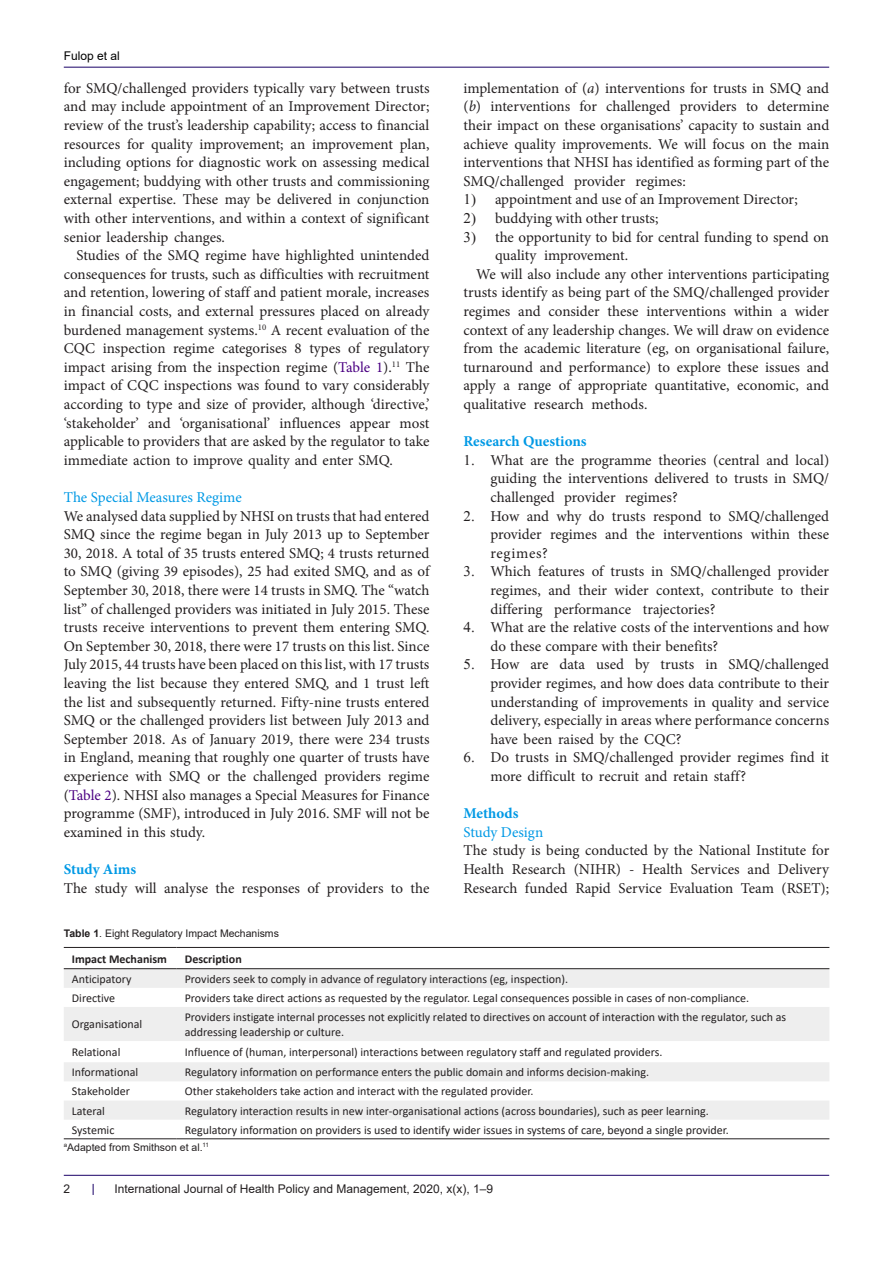
<style>
.page{position:relative;width:893px;height:1263px;background:#fff}
.page>*{position:absolute;margin:0;border:0;box-sizing:border-box;transform-origin:0 0}
.t1{font:15px/18.6px "Minion Pro";color:#231f20;text-align:justify}
.t2{font:15px "Minion Pro";color:#0099e5}
.t3{font:700 15px "Minion Pro";color:#0099e5}
.t4{font:12px/15px "Calibri";color:#231f20}
.t5{font:12px "Arial";color:#231f20}
.t6{font:700 12px "Calibri";color:#231f20}
.t7{font:12px "Arial";color:#000001}
.t8{font:10.5px "Arial";color:#231f20}
.s1{color:#4b0082}
.s2{font-style:italic}
.s3{font-weight:700}
</style>
<div class="page">
<hr style="left:64px;top:67px;width:765px;height:1px;background:#190066">
<hr style="left:64px;top:1175px;width:765px;height:1px;background:#190066">
<svg style="left:64px;top:969px;width:765px;height:151px;fill:#eee"></svg>
<hr style="left:64px;top:947px;width:113px;height:1px;background:#231f20">
<hr style="left:177px;top:947px;width:652px;height:1px;background:#231f20">
<hr style="left:64px;top:968px;width:113px;height:1px;background:#231f20">
<hr style="left:177px;top:968px;width:652px;height:1px;background:#231f20">
<hr style="left:64px;top:1138px;width:113px;height:1px;background:#231f20">
<hr style="left:177px;top:1138px;width:652px;height:1px;background:#231f20">
<p class="t7" style="left:64px;top:48px;width:58px">Fulop et al</p>
<p class="t1" style="left:64px;top:79px;width:367px">for SMQ/challenged providers typically vary between trusts and may include appointment of an Improvement Director; review of the trust’s leadership capability; access to financial resources for quality improvement; an improvement plan, including options for diagnostic work on assessing medical engagement; buddying with other trusts and commissioning external expertise. These may be delivered in conjunction with other interventions, and within a context of significant senior leadership changes.</p>
<p class="t1" style="left:64px;top:246px;width:367px;text-indent:13px">Studies of the SMQ regime have highlighted unintended consequences for trusts, such as difficulties with recruitment and retention, lowering of staff and patient morale, increases in financial costs, and external pressures placed on already burdened management systems.<sup>10</sup> A recent evaluation of the CQC inspection regime categorises 8 types of regulatory impact arising from the inspection regime (<span class="s1">Table 1</span>).<sup>11</sup> The impact of CQC inspections was found to vary considerably according to type and size of provider, although ‘directive,’ ‘stakeholder’ and ‘organisational’ influences appear most applicable to providers that are asked by the regulator to take immediate action to improve quality and enter SMQ.</p>
<p class="t2" style="left:64px;top:487px;width:180px">The Special Measures Regime</p>
<p class="t1" style="left:64px;top:507px;width:367px">We analysed data supplied by NHSI on trusts that had entered SMQ since the regime began in July 2013 up to September 30, 2018. A total of 35 trusts entered SMQ; 4 trusts returned to SMQ (giving 39 episodes), 25 had exited SMQ, and as of September 30, 2018, there were 14 trusts in SMQ. The “watch list” of challenged providers was initiated in July 2015. These trusts receive interventions to prevent them entering SMQ.<br>On September 30, 2018, there were 17 trusts on this list. Since July 2015, 44 trusts have been placed on this list, with 17 trusts leaving the list because they entered SMQ, and 1 trust left the list and subsequently returned. Fifty-nine trusts entered SMQ or the challenged providers list between July 2013 and September 2018. As of January 2019, there were 234 trusts in England, meaning that roughly one quarter of trusts have experience with SMQ or the challenged providers regime (<span class="s1">Table 2</span>). NHSI also manages a Special Measures for Finance programme (SMF), introduced in July 2016. SMF will not be examined in this study.</p>
<p class="t3" style="left:64px;top:859px;width:74px">Study Aims</p>
<p class="t1" style="left:64px;top:879px;width:367px">The study will analyse the responses of providers to the</p>
<p class="t1" style="left:463px;top:79px;width:367px">implementation of (<span class="s2">a</span>) interventions for trusts in SMQ and (<span class="s2">b</span>) interventions for challenged providers to determine their impact on these organisations’ capacity to sustain and achieve quality improvements. We will focus on the main interventions that NHSI has identified as forming part of the SMQ/challenged provider regimes:</p>
<p class="t1" style="left:495px;top:190px;width:304px">appointment and use of an Improvement Director;</p>
<p class="t1" style="left:495px;top:209px;width:165px">buddying with other trusts;</p>
<p class="t1" style="left:495px;top:228px;width:336px;text-indent:-32px">✓ the opportunity to bid for central funding to spend on quality improvement.</p>
<p class="t1" style="left:463px;top:265px;width:367px;text-indent:13px">We will also include any other interventions participating trusts identify as being part of the SMQ/challenged provider regimes and consider these interventions within a wider context of any leadership changes. We will draw on evidence from the academic literature (eg, on organisational failure, turnaround and performance) to explore these issues and apply a range of appropriate quantitative, economic, and qualitative research methods.</p>
<p class="t3" style="left:463px;top:431px;width:125px">Research Questions</p>
<p class="t1" style="left:490px;top:451px;width:340px">What are the programme theories (central and local) guiding the interventions delivered to trusts in SMQ/ challenged provider regimes?</p>
<p class="t1" style="left:490px;top:507px;width:340px">How and why do trusts respond to SMQ/challenged provider regimes and the interventions within these regimes?</p>
<p class="t1" style="left:490px;top:562px;width:340px;text-indent:-27px">✓ Which features of trusts in SMQ/challenged provider regimes, and their wider context, contribute to their differing performance trajectories?</p>
<p class="t1" style="left:490px;top:618px;width:340px;text-indent:-27px">✔ What are the relative costs of the interventions and how do these compare with their benefits?</p>
<p class="t1" style="left:490px;top:655px;width:340px">How are data used by trusts in SMQ/challenged provider regimes, and how does data contribute to their understanding of improvements in quality and service delivery, especially in areas where performance concerns have been raised by the CQC?</p>
<p class="t1" style="left:490px;top:748px;width:340px">Do trusts in SMQ/challenged provider regimes find it more difficult to recruit and retain staff?</p>
<p class="t3" style="left:463px;top:803px;width:56px">Methods</p>
<p class="t2" style="left:463px;top:822px;width:81px">Study Design</p>
<p class="t1" style="left:463px;top:841px;width:367px">The study is being conducted by the National Institute for Health Research (NIHR) - Health Services and Delivery Research funded Rapid Service Evaluation Team (RSET);</p>
<p class="t8" style="left:64px;top:926px;width:217px"><span class="s3">Table 1</span>. Eight Regulatory Impact Mechanisms</p>
<p class="t6" style="left:72px;top:950px;width:97px">Impact Mechanism</p>
<p class="t6" style="left:185px;top:950px;width:59px">Description</p>
<p class="t4" style="left:72px;top:971px;width:61px">Anticipatory</p>
<p class="t4" style="left:185px;top:971px;width:385px">Providers seek to comply in advance of regulatory interactions (eg, inspection).</p>
<p class="t4" style="left:72px;top:990px;width:45px">Directive</p>
<p class="t4" style="left:185px;top:990px;width:566px">Providers take direct actions as requested by the regulator. Legal consequences possible in cases of non-compliance.</p>
<p class="t4" style="left:72px;top:1017px;width:72px">Organisational</p>
<p class="t4" style="left:185px;top:1009px;width:603px">Providers instigate internal processes not explicitly related to directives on account of interaction with the regulator, such as addressing leadership or culture.</p>
<p class="t4" style="left:72px;top:1044px;width:50px">Relational</p>
<p class="t4" style="left:185px;top:1044px;width:479px">Influence of (human, interpersonal) interactions between regulatory staff and regulated providers.</p>
<p class="t4" style="left:72px;top:1064px;width:68px">Informational</p>
<p class="t4" style="left:185px;top:1064px;width:466px">Regulatory information on performance enters the public domain and informs decision-making.</p>
<p class="t4" style="left:72px;top:1084px;width:60px">Stakeholder</p>
<p class="t4" style="left:185px;top:1084px;width:350px">Other stakeholders take action and interact with the regulated provider.</p>
<p class="t4" style="left:72px;top:1103px;width:34px">Lateral</p>
<p class="t4" style="left:185px;top:1103px;width:526px">Regulatory interaction results in new inter-organisational actions (across boundaries), such as peer learning.</p>
<p class="t4" style="left:72px;top:1122px;width:44px">Systemic</p>
<p class="t4" style="left:185px;top:1122px;width:546px">Regulatory information on providers is used to identify wider issues in systems of care, beyond a single provider.</p>
<p class="t8" style="left:64px;top:1140px;width:147px"><sup>a</sup>Adapted from Smithson et al.<sup>11</sup></p>
<p class="t5" style="left:64px;top:1180px;width:8px">2</p>
<p class="t5" style="left:114px;top:1180px;width:380px">International Journal of Health Policy and Management, 2020, x(x), 1–9</p>
</div>
